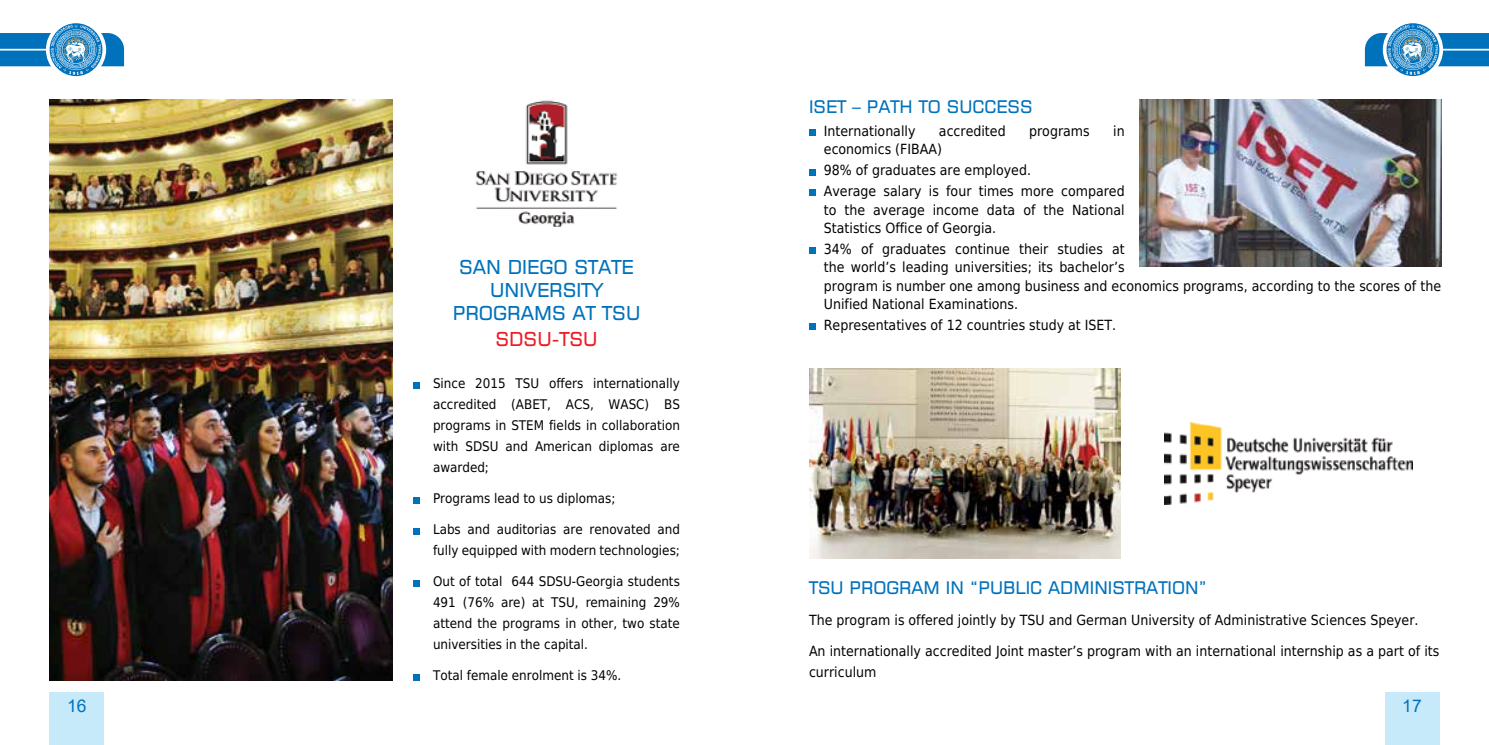
<style>
.page{position:relative;width:1489px;height:745px;background:#fff}
.page>*{position:absolute;margin:0;border:0;box-sizing:border-box;transform-origin:0 0}
.t1{font:19.25px/23.1px "BPG Banner Caps";color:#0072bc;text-align:center}
.t2{font:19.25px "BPG Banner Caps";color:#ed1d24}
.t3{font:17.5px "BPG Banner Caps";color:#0072bc}
.t4{font:17.5px "Arial";color:#0072bc}
.t5{font:14px/18.4px "DejaVu Sans Condensed";color:#000}
.t6{font:13.3px/21px "DejaVu Sans Condensed";color:#000;text-align:justify}
</style>
<div class="page">
<div style="left:49px;top:692px;width:55px;height:52px;background:#c7eafb"></div>
<div style="left:1384px;top:692px;width:55px;height:52px;background:#c7eafb"></div>
<svg style="left:0;top:25px;width:124px;height:50px"></svg>
<svg style="left:1364px;top:25px;width:124px;height:50px"></svg>
<img style="left:50px;top:99px;width:342px;height:581px">
<img style="left:476px;top:100px;width:142px;height:126px">
<svg style="left:413px;top:382px;width:6px;height:6px"></svg>
<div style="left:413px;top:496px;width:6px;height:7px;background:#0072bc"></div>
<div style="left:413px;top:527px;width:6px;height:7px;background:#0072bc"></div>
<div style="left:413px;top:579px;width:6px;height:7px;background:#0072bc"></div>
<div style="left:413px;top:673px;width:6px;height:7px;background:#0072bc"></div>
<img style="left:1139px;top:99px;width:301px;height:167px">
<div style="left:809px;top:129px;width:6px;height:7px;background:#0072bc"></div>
<svg style="left:809px;top:169px;width:6px;height:6px"></svg>
<svg style="left:809px;top:190px;width:6px;height:6px"></svg>
<div style="left:809px;top:247px;width:6px;height:7px;background:#0072bc"></div>
<div style="left:809px;top:323px;width:6px;height:7px;background:#0072bc"></div>
<img style="left:809px;top:368px;width:311px;height:190px">
<img style="left:1164px;top:422px;width:247px;height:82px">
<h1 class="t1" style="left:452px;top:257px;width:189px">SAN DIEGO STATE<br>UNIVERSITY<br>PROGRAMS AT TSU</h1>
<h1 class="t2" style="left:495px;top:331px;width:104px">SDSU-TSU</h1>
<p class="t6" style="left:433px;top:372px;width:248px">Since 2015 TSU offers internationally accredited (ABET, ACS, WASC) BS programs in STEM fields in collaboration with SDSU and American diplomas are awarded;</p>
<p class="t6" style="left:433px;top:487px;width:184px">Programs lead to us diplomas;</p>
<p class="t6" style="left:433px;top:518px;width:248px">Labs and auditorias are renovated and fully equipped with modern technologies;</p>
<p class="t6" style="left:433px;top:570px;width:248px">Out of total 644 SDSU-Georgia students 491 (76% are) at TSU, remaining 29% attend the programs in other, two state universities in the capital.</p>
<p class="t6" style="left:433px;top:664px;width:190px">Total female enrolment is 34%.</p>
<p class="t3" style="left:809px;top:99px;width:225px">ISET – PATH TO SUCCESS</p>
<p class="t5" style="left:823px;top:121px;width:93px">Internationally</p>
<p class="t5" style="left:938px;top:121px;width:68px">accredited</p>
<p class="t5" style="left:1029px;top:121px;width:62px">programs</p>
<p class="t5" style="left:1113px;top:121px;width:13px">in</p>
<p class="t5" style="left:823px;top:138px;width:302px;line-height:20.8px">economics (FIBAA)<br>98% of graduates are employed.<br>Average salary is four times more compared</p>
<p class="t5" style="left:823px;top:200px;width:302px">to the average income data of the National<br>Statistics Office of Georgia.</p>
<p class="t5" style="left:823px;top:239px;width:618px">34% of graduates continue their studies at<br>the world’s leading universities; its bachelor’s<br>program is number one among business and economics programs, according to the scores of the Unified National Examinations.</p>
<p class="t5" style="left:823px;top:315px;width:294px">Representatives of 12 countries study at ISET.</p>
<p class="t3" style="left:809px;top:579px;width:400px">TSU PROGRAM IN “PUBLIC ADMINISTRATION”</p>
<p class="t5" style="left:809px;top:609px;width:611px">The program is offered jointly by TSU and German University of Administrative Sciences Speyer.</p>
<p class="t5" style="left:809px;top:639px;width:631px;line-height:21px">An internationally accredited Joint master’s program with an international internship as a part of its curriculum</p>
<p class="t4" style="left:67px;top:693px;width:21px">16</p>
<p class="t4" style="left:1402px;top:693px;width:21px">17</p>
</div>
